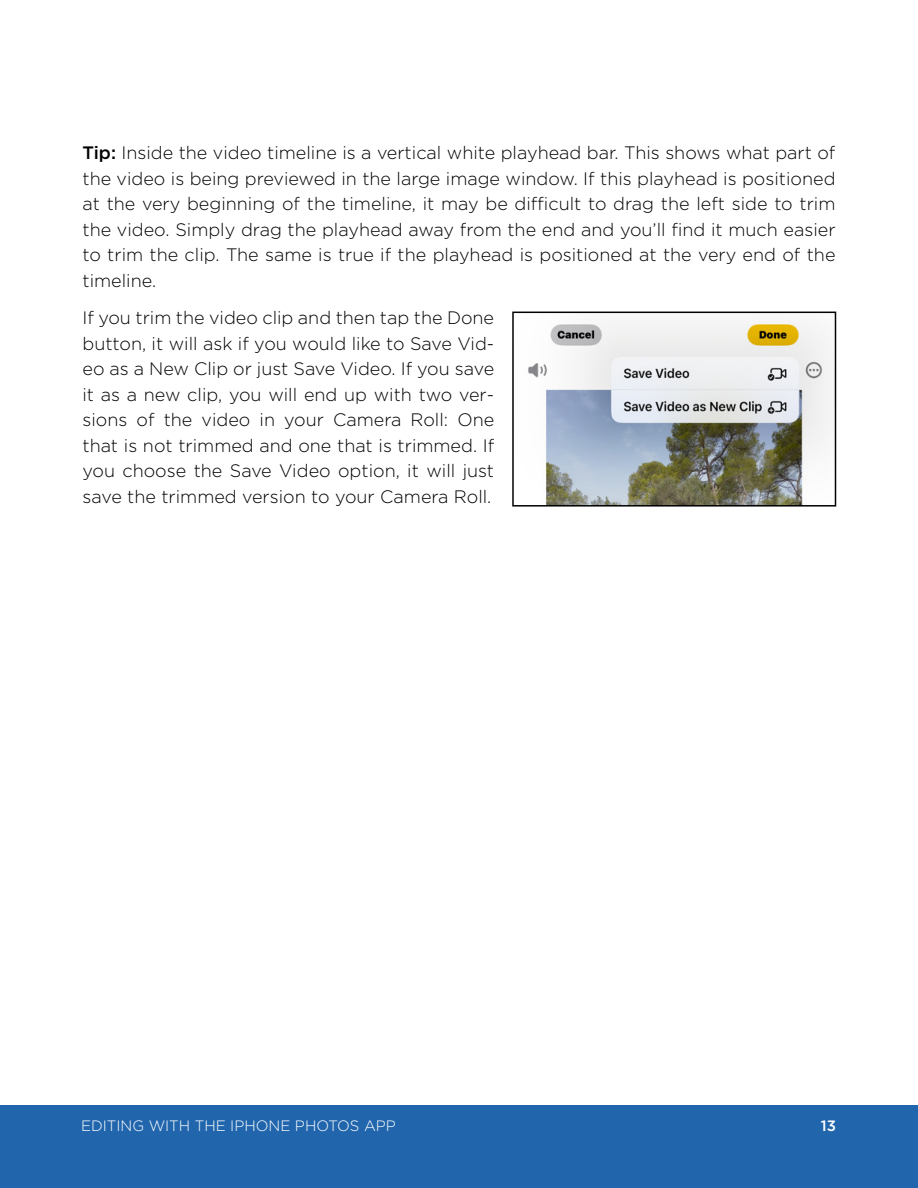
<style>
.page{position:relative;width:918px;height:1188px;background:#fff}
.page>*{position:absolute;margin:0;border:0;box-sizing:border-box;transform-origin:0 0}
.t1{font:300 18px/25.5px "Gotham";color:#000;text-align:justify}
.t2{font:300 15px "Gotham";color:#fff}
.t3{font:500 15px "Gotham";color:#fff}
.s1{font-weight:500}
</style>
<div class="page">
<div style="left:0;top:1105px;width:918px;height:83px;background:#2166ad"></div>
<img style="left:528px;top:318px;width:304px;height:186px">
<div style="left:512px;top:312px;width:324px;height:195px;border:2px solid #000"></div>
<p class="t1" style="left:82px;top:139px;width:755px"><span class="s1">Tip:</span> Inside the video timeline is a vertical white playhead bar. This shows what part of the video is being previewed in the large image window. If this playhead is positioned at the very beginning of the timeline, it may be difficult to drag the left side to trim the video. Simply drag the playhead away from the end and you’ll find it much easier to trim the clip. The same is true if the playhead is positioned at the very end of the timeline.</p>
<p class="t1" style="left:82px;top:304px;width:413px">If you trim the video clip and then tap the Done button, it will ask if you would like to Save Vid&shy;eo as a New Clip or just Save Video. If you save it as a new clip, you will end up with two ver&shy;sions of the video in your Camera Roll: One that is not trimmed and one that is trimmed. If you choose the Save Video option, it will just save the trimmed version to your Camera Roll.</p>
<p class="t2" style="left:81px;top:1117px;width:316px">EDITING WITH THE IPHONE PHOTOS APP</p>
<p class="t3" style="left:821px;top:1116px;width:17px">13</p>
</div>
